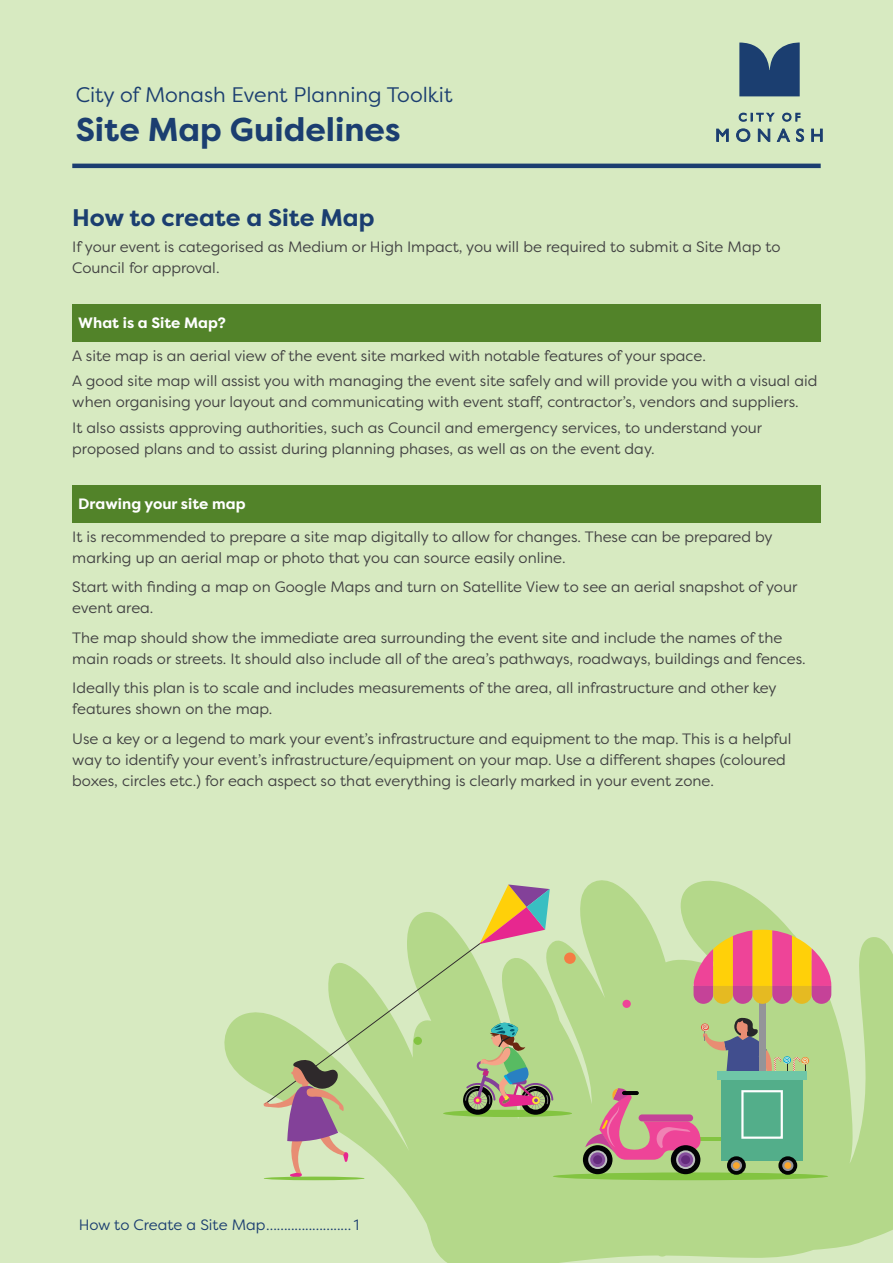
<style>
.page{position:relative;width:893px;height:1263px;background:#d7eac1}
.page>*{position:absolute;margin:0;border:0;box-sizing:border-box;transform-origin:0 0}
.t1{font:700 33px "Filson Pro";color:#1b3e70}
.Header_-_no_line{font:700 24px "Filson Pro";color:#1b3e70}
.t2{font:21px "Filson Pro";color:#1b3e70}
.Body{font:15px/21px "Filson Pro";color:#414142}
.Header_-_no_line-2{font:15px/21px "Filson Pro";color:#414142}
.t3{font:15px "Filson Pro";color:#1b3e70}
.t4{font:700 15px "Filson Pro";color:#fff}
</style>
<div class="page">
<div style="left:72px;top:304px;width:749px;height:37px;background:#528329"></div>
<div style="left:72px;top:485px;width:749px;height:37px;background:#528329"></div>
<svg style="left:716px;top:129px;width:13px;height:13px"></svg>
<svg style="left:736px;top:128px;width:14px;height:14px"></svg>
<svg style="left:758px;top:129px;width:12px;height:13px"></svg>
<svg style="left:777px;top:128px;width:13px;height:14px"></svg>
<svg style="left:796px;top:129px;width:8px;height:13px"></svg>
<svg style="left:811px;top:129px;width:12px;height:13px"></svg>
<svg style="left:739px;top:113px;width:35px;height:8px"></svg>
<svg style="left:782px;top:113px;width:18px;height:8px"></svg>
<svg style="left:739px;top:42px;width:61px;height:54px;background:#32537a"></svg>
<hr style="left:72px;top:164px;width:749px;height:4px;background:#1b3e70">
<svg style="left:224px;top:880px;width:669px;height:383px;fill:#b4d88a"></svg>
<div style="left:553px;top:1172px;width:275px;height:8px;background:#83c441;border-radius:50%"></div>
<div style="left:671px;top:1145px;width:29px;height:29px;background:#020304;border-radius:50%"></div>
<svg style="left:676px;top:1150px;width:19px;height:19px"></svg>
<div style="left:678px;top:1152px;width:15px;height:15px;background:#854d9c;border-radius:50%"></div>
<div style="left:681px;top:1155px;width:9px;height:9px;background:#652b7d;border-radius:50%"></div>
<div style="left:583px;top:1145px;width:29px;height:29px;background:#020304;border-radius:50%"></div>
<svg style="left:588px;top:1150px;width:19px;height:19px"></svg>
<div style="left:590px;top:1152px;width:15px;height:15px;background:#854d9c;border-radius:50%"></div>
<div style="left:593px;top:1155px;width:9px;height:9px;background:#652b7d;border-radius:50%"></div>
<div style="left:759px;top:990px;width:6px;height:104px;background:#949499"></div>
<svg style="left:693px;top:930px;width:138px;height:74px;background:#e39668"></svg>
<svg style="left:727px;top:1156px;width:19px;height:19px"></svg>
<svg style="left:731px;top:1160px;width:11px;height:11px"></svg>
<div style="left:733px;top:1162px;width:7px;height:7px;background:#faa62d;border-radius:50%"></div>
<svg style="left:778px;top:1156px;width:19px;height:19px"></svg>
<svg style="left:782px;top:1160px;width:11px;height:11px"></svg>
<div style="left:784px;top:1162px;width:7px;height:7px;background:#faa62d;border-radius:50%"></div>
<svg style="left:585px;top:1017px;width:224px;height:143px;background:#9bb28a"></svg>
<div style="left:622px;top:1000px;width:9px;height:8px;background:#ee4498;border-radius:50%"></div>
<div style="left:564px;top:952px;width:12px;height:12px;background:#f47c44;border-radius:50%"></div>
<svg style="left:443px;top:1110px;width:129px;height:7px"></svg>
<svg style="left:264px;top:884px;width:289px;height:293px"></svg>
<svg style="left:264px;top:1176px;width:101px;height:4px"></svg>
<p class="t2" style="left:76px;top:81px;width:378px">City of Monash Event Planning Toolkit</p>
<p class="t1" style="left:76px;top:108px;width:327px">Site Map Guidelines</p>
<p class="Header_-_no_line" style="left:72px;top:203px;width:304px">How to create a Site Map</p>
<p class="Header_-_no_line-2" style="left:72px;top:235px;width:710px">If your event is categorised as Medium or High Impact, you will be required to submit a Site Map to<br>Council for approval.</p>
<p class="t4" style="left:78px;top:314px;width:149px">What is a Site Map?</p>
<p class="Body" style="left:72px;top:344px;width:635px">A site map is an aerial view of the event site marked with notable features of your space.</p>
<p class="Body" style="left:72px;top:370px;width:747px">A good site map will assist you with managing the event site safely and will provide you with a visual aid when organising your layout and communicating with event staff, contractor’s, vendors and suppliers.</p>
<p class="Body" style="left:72px;top:416px;width:691px">It also assists approving authorities, such as Council and emergency services, to understand your proposed plans and to assist during planning phases, as well as on the event day.</p>
<p class="t4" style="left:78px;top:495px;width:169px">Drawing your site map</p>
<p class="Body" style="left:72px;top:525px;width:702px">It is recommended to prepare a site map digitally to allow for changes. These can be prepared by marking up an aerial map or photo that you can source easily online.</p>
<p class="Body" style="left:72px;top:576px;width:726px">Start with finding a map on Google Maps and turn on Satellite View to see an aerial snapshot of your event area.</p>
<p class="Body" style="left:72px;top:626px;width:735px">The map should show the immediate area surrounding the event site and include the names of the main roads or streets. It should also include all of the area’s pathways, roadways, buildings and fences.</p>
<p class="Body" style="left:72px;top:677px;width:706px">Ideally this plan is to scale and includes measurements of the area, all infrastructure and other key features shown on the map.</p>
<p class="Body" style="left:72px;top:727px;width:721px">Use a key or a legend to mark your event’s infrastructure and equipment to the map. This is a helpful way to identify your event’s infrastructure/equipment on your map. Use a different shapes (coloured boxes, circles etc.) for each aspect so that everything is clearly marked in your event zone.</p>
<p class="t3" style="left:79px;top:1214px;width:282px">How to Create a Site Map........................ 1</p>
</div>
